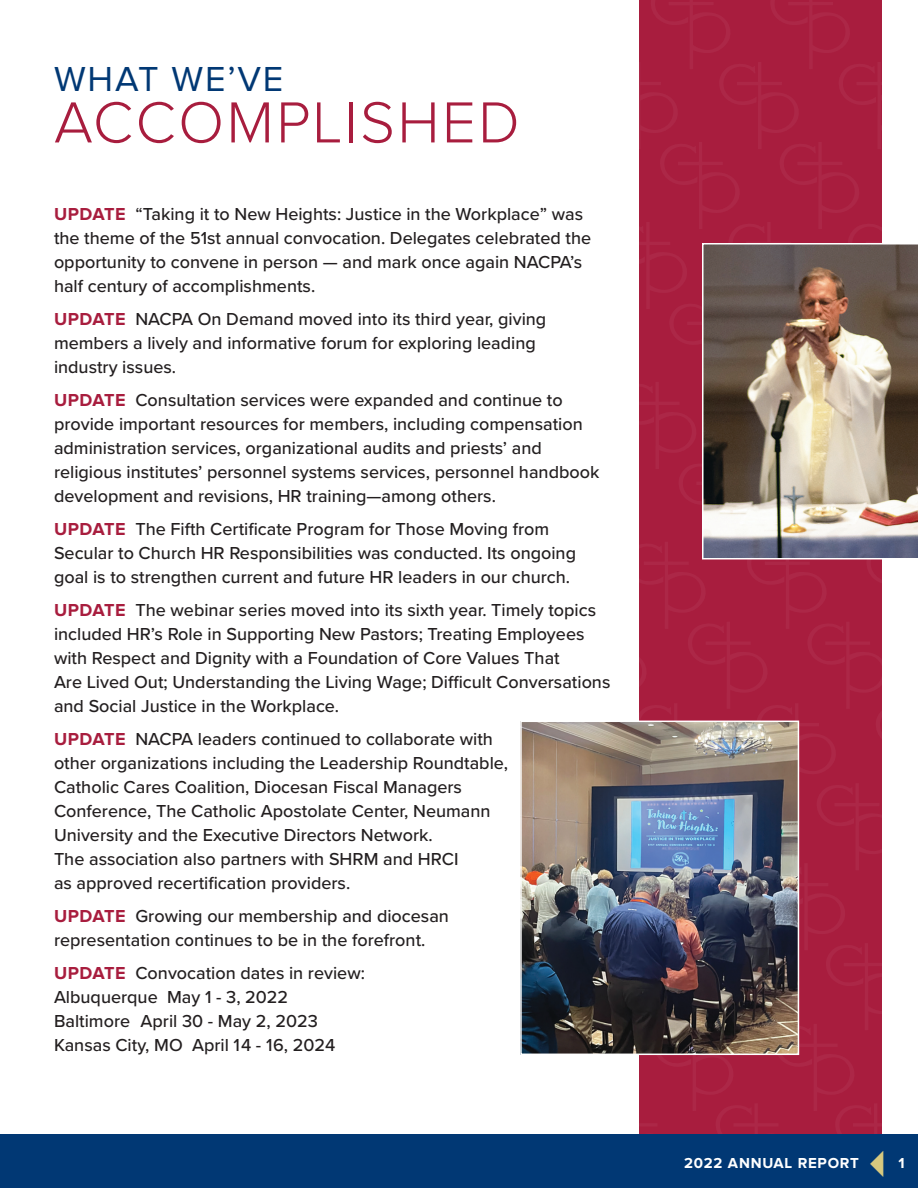
<style>
.page{position:relative;width:918px;height:1188px;background:#fff}
.page>*{position:absolute;margin:0;border:0;box-sizing:border-box;transform-origin:0 0}
.t1{font:300 60px "Proxima Nova";letter-spacing:.04em;color:#a81d3e}
.t2{font:36px "Proxima Nova";letter-spacing:.05em;color:#013874}
.t3{font:500 18px/24px "Proxima Nova";color:#231f20}
.t4{font:700 15px "Proxima Nova";letter-spacing:.05em;color:#fff}
.s1{font-weight:700;color:#a81d3e}
.s2{color:#d7c97f}
</style>
<div class="page">
<div style="left:0;top:1134px;width:918px;height:54px;background:#013874"></div>
<svg style="left:639px;top:0;width:243px;height:1134px"></svg>
<img style="left:702px;top:243px;width:216px;height:317px">
<img style="left:523px;top:724px;width:273px;height:328px">
<div style="left:520px;top:721px;width:279px;height:334px;border:2px solid #fff"></div>
<p class="t2" style="left:54px;top:63px;width:231px">WHAT WE’VE</p>
<p class="t1" style="left:54px;top:95px;width:467px">ACCOMPLISHED</p>
<p class="t3" style="left:54px;top:201px;width:539px"><span class="s1">UPDATE</span> “Taking it to New Heights: Justice in the Workplace” was the theme of the 51st annual convocation. Delegates celebrated the opportunity to convene in person — and mark once again NACPA’s half century of accomplishments.</p>
<p class="t3" style="left:54px;top:306px;width:494px"><span class="s1">UPDATE</span> NACPA On Demand moved into its third year, giving members a lively and informative forum for exploring leading industry issues.</p>
<p class="t3" style="left:54px;top:387px;width:547px"><span class="s1">UPDATE</span> Consultation services were expanded and continue to provide important resources for members, including compensation administration services, organizational audits and priests’ and religious institutes’ personnel systems services, personnel handbook development and revisions, HR training—among others.</p>
<p class="t3" style="left:54px;top:516px;width:524px"><span class="s1">UPDATE</span> The Fifth Certificate Program for Those Moving from<br>Secular to Church HR Responsibilities was conducted. Its ongoing goal is to strengthen current and future HR leaders in our church.</p>
<p class="t3" style="left:54px;top:597px;width:558px"><span class="s1">UPDATE</span> The webinar series moved into its sixth year. Timely topics included HR’s Role in Supporting New Pastors; Treating Employees with Respect and Dignity with a Foundation of Core Values That<br>Are Lived Out; Understanding the Living Wage; Difficult Conversations and Social Justice in the Workplace.</p>
<p class="t3" style="left:54px;top:726px;width:456px"><span class="s1">UPDATE</span> NACPA leaders continued to collaborate with other organizations including the Leadership Roundtable, Catholic Cares Coalition, Diocesan Fiscal Managers Conference, The Catholic Apostolate Center, Neumann University and the Executive Directors Network.<br>The association also partners with SHRM and HRCI<br>as approved recertification providers.</p>
<p class="t3" style="left:54px;top:903px;width:396px"><span class="s1">UPDATE</span> Growing our membership and diocesan representation continues to be in the forefront.</p>
<p class="t3" style="left:54px;top:960px;width:313px"><span class="s1">UPDATE</span> Convocation dates in review:<br>Albuquerque May 1 - 3, 2022<br>Baltimore April 30 - May 2, 2023<br>Kansas City, MO April 14 - 16, 2024</p>
<p class="t4" style="left:684px;top:1156px;width:222px">2022 ANNUAL REPORT<span class="s2">✓</span>1</p>
</div>
